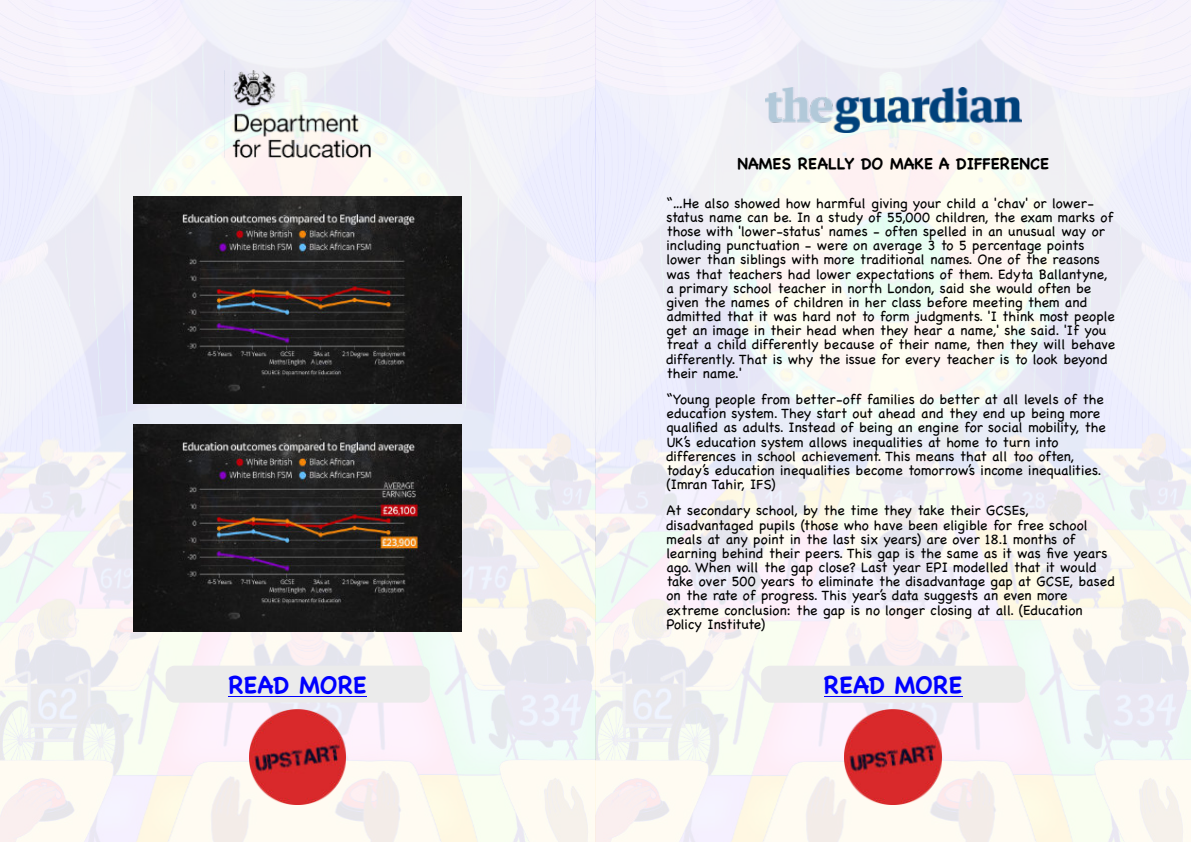
<style>
.page{position:relative;width:1191px;height:842px;background:#fff}
.page>*{position:absolute;margin:0;border:0;box-sizing:border-box;transform-origin:0 0}
.t1{font:700 24px "Chalkboard";color:#00f}
.t2{font:700 16px "Chalkboard";color:#000}
.t3{font:14px/14.2px "Chalkboard";color:#000}
</style>
<div class="page">
<img style="left:0;top:0;width:1190px;height:842px">
<img style="left:845px;top:709px;width:96px;height:95px">
<img style="left:249px;top:709px;width:97px;height:95px">
<img style="left:133px;top:196px;width:329px;height:207px">
<img style="left:133px;top:424px;width:329px;height:208px">
<div style="left:166px;top:666px;width:264px;height:37px;background:#ebebeb;border-radius:9px"></div>
<hr style="left:228px;top:696px;width:139px;height:1px;background:#00f">
<img style="left:224px;top:71px;width:147px;height:87px">
<div style="left:761px;top:666px;width:264px;height:37px;background:#ebebeb;border-radius:9px"></div>
<hr style="left:824px;top:696px;width:138px;height:1px;background:#00f">
<img style="left:765px;top:88px;width:256px;height:44px">
<h1 class="t1" style="left:228px;top:669px;width:140px">READ MORE</h1>
<p class="t2" style="left:737px;top:154px;width:313px">NAMES REALLY DO MAKE A DIFFERENCE</p>
<p class="t3" style="left:666px;top:196px;width:450px">“…He also showed how harmful giving your child a 'chav' or lower&shy;status name can be. In a study of 55,000 children, the exam marks of those with 'lower-status' names - often spelled in an unusual way or including punctuation - were on average 3 to 5 percentage points lower than siblings with more traditional names. One of the reasons was that teachers had lower expectations of them. Edyta Ballantyne, a primary school teacher in north London, said she would often be given the names of children in her class before meeting them and admitted that it was hard not to form judgments. 'I think most people get an image in their head when they hear a name,' she said. 'If you treat a child differently because of their name, then they will behave differently. That is why the issue for every teacher is to look beyond their name.'</p>
<p class="t3" style="left:666px;top:392px;width:441px">“Young people from better-off families do better at all levels of the education system. They start out ahead and they end up being more qualified as adults. Instead of being an engine for social mobility, the UK’s education system allows inequalities at home to turn into differences in school achievement. This means that all too often, today’s education inequalities become tomorrow’s income inequalities. (Imran Tahir, IFS)</p>
<p class="t3" style="left:666px;top:503px;width:450px">At secondary school, by the time they take their GCSEs, disadvantaged pupils (those who have been eligible for free school meals at any point in the last six years) are over 18.1 months of learning behind their peers. This gap is the same as it was five years ago. When will the gap close? Last year EPI modelled that it would take over 500 years to eliminate the disadvantage gap at GCSE, based on the rate of progress. This year’s data suggests an even more extreme conclusion: the gap is no longer closing at all. (Education Policy Institute)</p>
<h1 class="t1" style="left:824px;top:669px;width:140px">READ MORE</h1>
</div>
